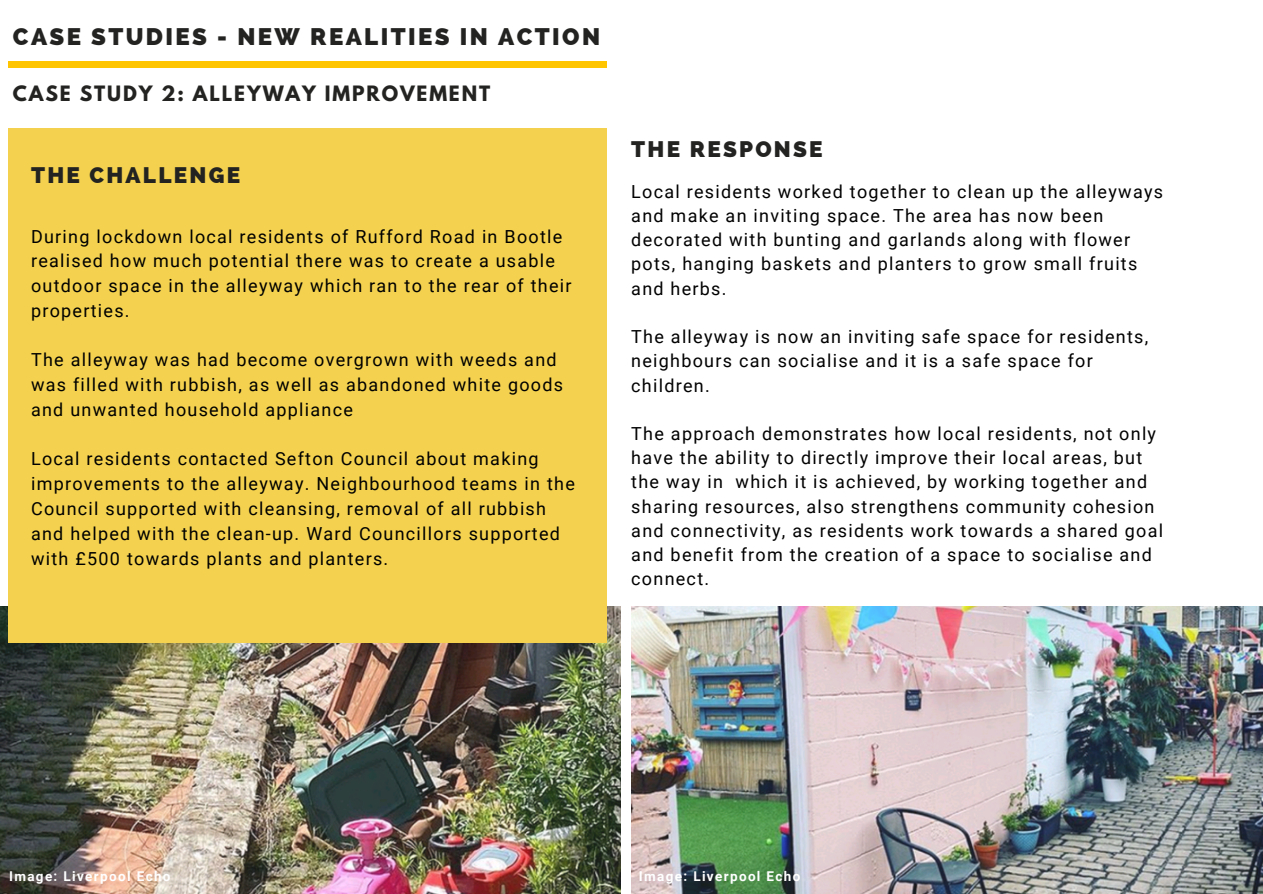
<style>
.page{position:relative;width:1263px;height:894px;background:#fff}
.page>*{position:absolute;margin:0;border:0;box-sizing:border-box;transform-origin:0 0}
.t1{font:800 24px "Raleway";letter-spacing:.1em;color:#232321}
.t2{font:800 22.5px "Raleway";letter-spacing:.1em;color:#232321}
.t3{font:700 18.75px "League Spartan";letter-spacing:.1em;color:#232321}
.t4{font:18px/24.2px "Roboto";letter-spacing:.07em;color:#000}
.t5{font:700 13.5px "Roboto";letter-spacing:.1em;color:#fff}
</style>
<div class="page">
<img style="left:0;top:606px;width:620px;height:287px">
<div style="left:8px;top:61px;width:599px;height:7px;background:#ffc500"></div>
<div style="left:8px;top:128px;width:599px;height:514px;background:#f4d24f"></div>
<img style="left:631px;top:606px;width:632px;height:287px">
<p class="t1" style="left:13px;top:23px;width:589px">CASE STUDIES - NEW REALITIES IN ACTION</p>
<p class="t3" style="left:13px;top:84px;width:479px">CASE STUDY 2: ALLEYWAY IMPROVEMENT</p>
<p class="t2" style="left:31px;top:162px;width:211px">THE CHALLENGE</p>
<p class="t4" style="left:31px;top:224px;width:542px;line-height:24.8px">During lockdown local residents of Rufford Road in Bootle realised how much potential there was to create a usable outdoor space in the alleyway which ran to the rear of their properties.</p>
<p class="t4" style="left:31px;top:348px;width:534px;line-height:24.8px">The alleyway was had become overgrown with weeds and was filled with rubbish, as well as abandoned white goods and unwanted household appliance</p>
<p class="t4" style="left:31px;top:447px;width:545px;line-height:24.8px">Local residents contacted Sefton Council about making improvements to the alleyway. Neighbourhood teams in the Council supported with cleansing, removal of all rubbish and helped with the clean-up. Ward Councillors supported with £500 towards plants and planters.</p>
<p class="t2" style="left:631px;top:135px;width:193px">THE RESPONSE</p>
<p class="t4" style="left:631px;top:180px;width:533px">Local residents worked together to clean up the alleyways and make an inviting space. The area has now been decorated with bunting and garlands along with flower pots, hanging baskets and planters to grow small fruits and herbs.</p>
<p class="t4" style="left:631px;top:325px;width:519px">The alleyway is now an inviting safe space for residents, neighbours can socialise and it is a safe space for children.</p>
<p class="t4" style="left:631px;top:421px;width:533px">The approach demonstrates how local residents, not only have the ability to directly improve their local areas, but the way in which it is achieved, by working together and sharing resources, also strengthens community cohesion and connectivity, as residents work towards a shared goal and benefit from the creation of a space to socialise and connect.</p>
<p class="t5" style="left:9px;top:868px;width:163px">Image: Liverpool Echo</p>
<p class="t5" style="left:639px;top:868px;width:163px">Image: Liverpool Echo</p>
</div>
